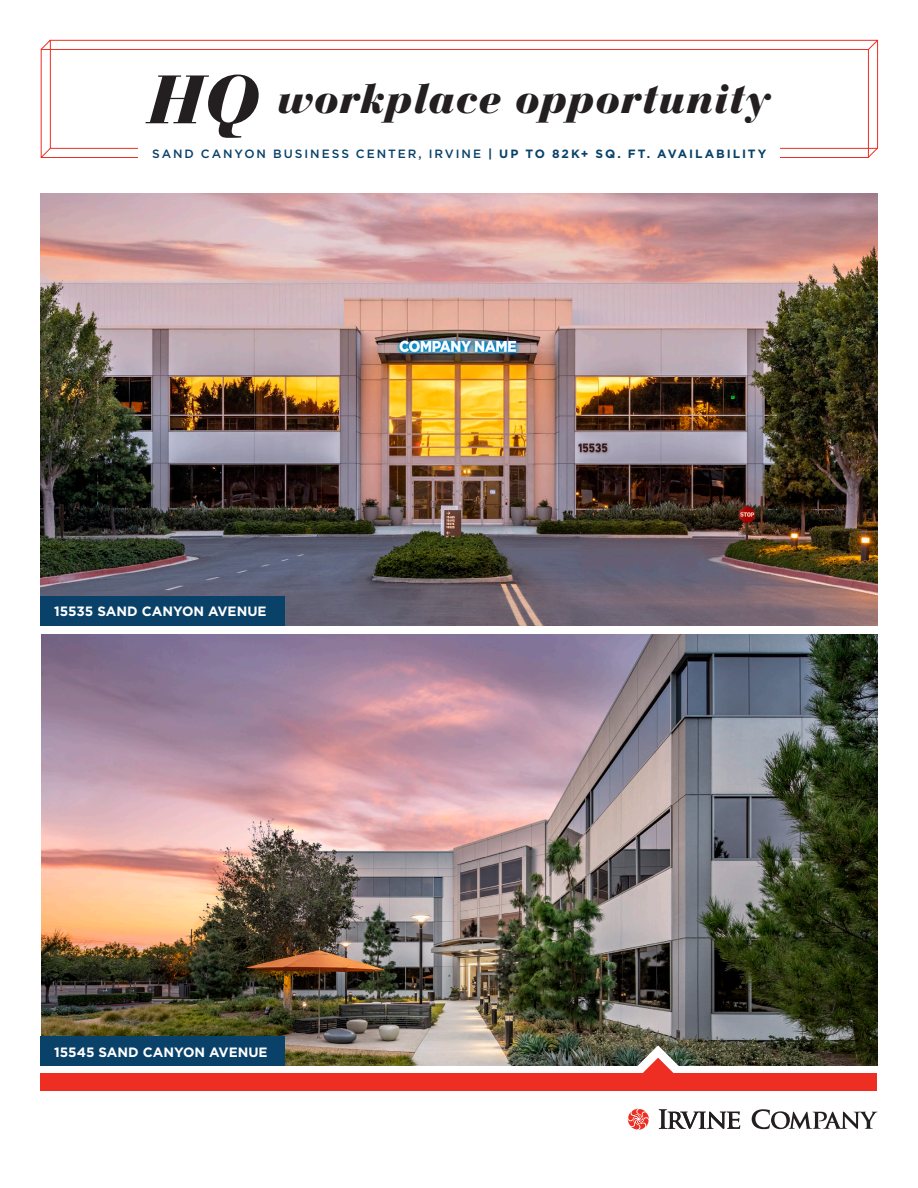
<style>
.page{position:relative;width:918px;height:1188px;background:#fff}
.page>*{position:absolute;margin:0;border:0;box-sizing:border-box;transform-origin:0 0}
.t1{font:italic 900 40.95px "Bauer Bodoni Std";letter-spacing:.005em;color:#231f20}
.t2{font:700 13.5px "Gotham";color:#fff}
.t3{font:500 12px "Gotham";letter-spacing:.165em;color:#094169}
.s1{font-size:67.95px}
.s2{font-weight:700}
</style>
<div class="page">
<svg style="left:40px;top:39px;width:839px;height:119px"></svg>
<div style="left:139px;top:140px;width:641px;height:26px;background:#fff"></div>
<svg style="left:752px;top:1109px;width:126px;height:20px"></svg>
<svg style="left:659px;top:1109px;width:81px;height:20px"></svg>
<svg style="left:628px;top:1108px;width:21px;height:22px"></svg>
<img style="left:40px;top:194px;width:838px;height:432px">
<img style="left:41px;top:634px;width:837px;height:432px">
<div style="left:40px;top:1036px;width:245px;height:30px;background:#094169"></div>
<div style="left:40px;top:596px;width:245px;height:30px;background:#094169"></div>
<div style="left:40px;top:1073px;width:838px;height:18px;background:#ee2e22"></div>
<svg style="left:632px;top:1040px;width:52px;height:33px"></svg>
<h1 class="t1" style="left:147px;top:74px;width:625px"><span class="s1">HQ</span> workplace opportunity</h1>
<p class="t3" style="left:152px;top:146px;width:616px">SAND CANYON BUSINESS CENTER, IRVINE <span class="s2">| UP TO 82K+ SQ. FT. AVAILABILITY</span></p>
<p class="t2" style="left:54px;top:602px;width:214px">15535 SAND CANYON AVENUE</p>
<p class="t2" style="left:54px;top:1043px;width:215px">15545 SAND CANYON AVENUE</p>
</div>
